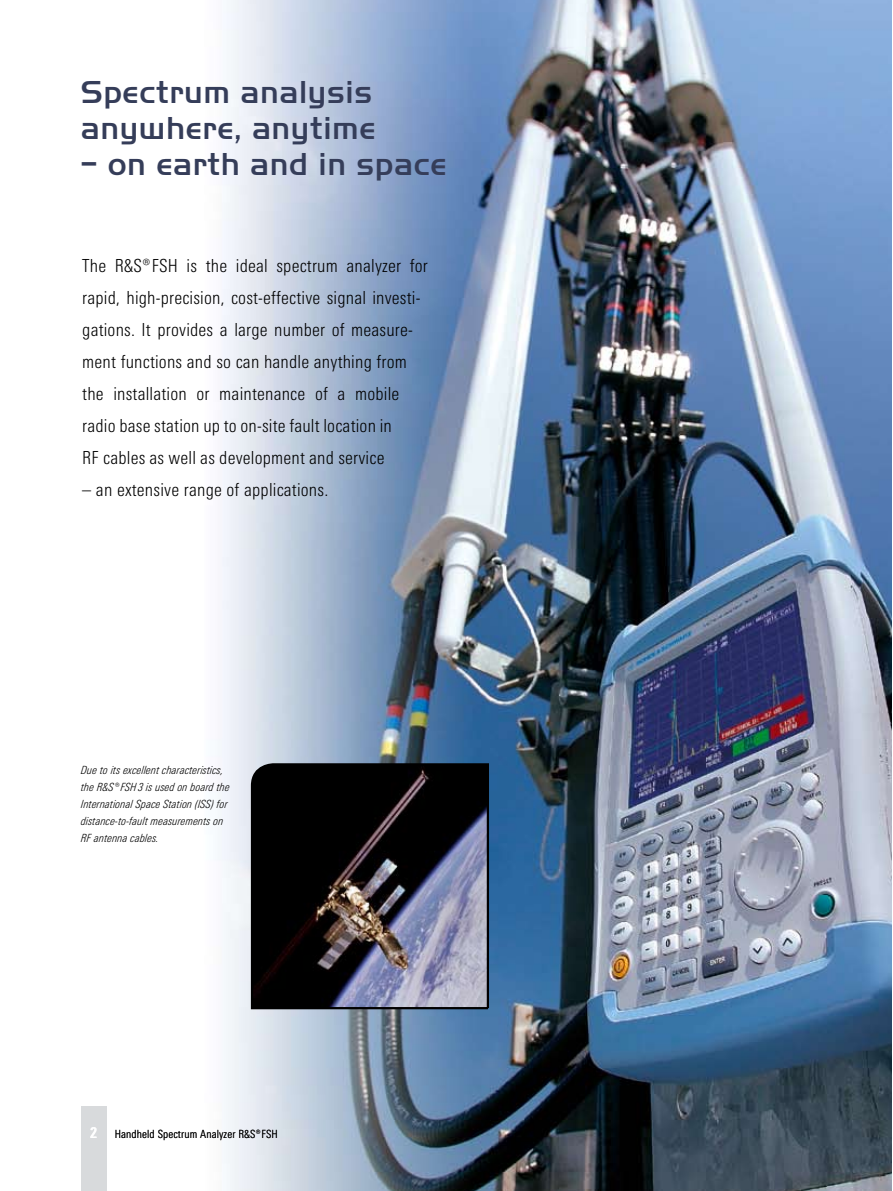
<style>
.page{position:relative;width:893px;height:1191px;background:#fff}
.page>*{position:absolute;margin:0;border:0;box-sizing:border-box;transform-origin:0 0}
.t1{font:33px/36px "Handel Gothic EF Medium";letter-spacing:.02em;color:#353d59}
.t2{font:300 18px/32px "RS Univers Cond";letter-spacing:.01em;color:#000}
.t3{font:italic 300 11.25px/17px "RS Univers Cond";letter-spacing:.01em;color:#000}
.t4{font:300 11.25px "RS Univers Cond";letter-spacing:.01em;color:#000}
.s1{font-weight:700;font-size:15px;color:#fff}
</style>
<div class="page">
<img style="left:106px;top:0;width:786px;height:1191px">
<div style="left:81px;top:1106px;width:25px;height:85px;background:#d8dadc"></div>
<img style="left:250px;top:762px;width:240px;height:248px">
<h1 class="t1" style="left:81px;top:74px;width:296px">Spectrum analysis anywhere, anytime</h1>
<h1 class="t1" style="left:81px;top:146px;width:367px">– on earth and in space</h1>
<p class="t2" style="left:82px;top:250px;width:347px">The ¸FSH is the ideal spectrum analyzer for rapid, high-precision, cost-effective signal investi&shy;gations. It provides a large number of measure&shy;ment functions and so can handle anything from the installation or maintenance of a mobile radio base station up to on-site fault location in<br>RF cables as well as development and service</p>
<p class="t2" style="left:82px;top:473px;width:247px">– an extensive range of applications.</p>
<p class="t3" style="left:81px;top:761px;width:150px">Due to its excellent characteristics, the ¸FSH 3 is used on board the<br>International Space Station (ISS) for distance-to-fault measurements on<br>RF antenna cables.</p>
<p class="t4" style="left:90px;top:1127px;width:189px"><span class="s1">2</span> Handheld Spectrum Analyzer ¸FSH</p>
</div>
